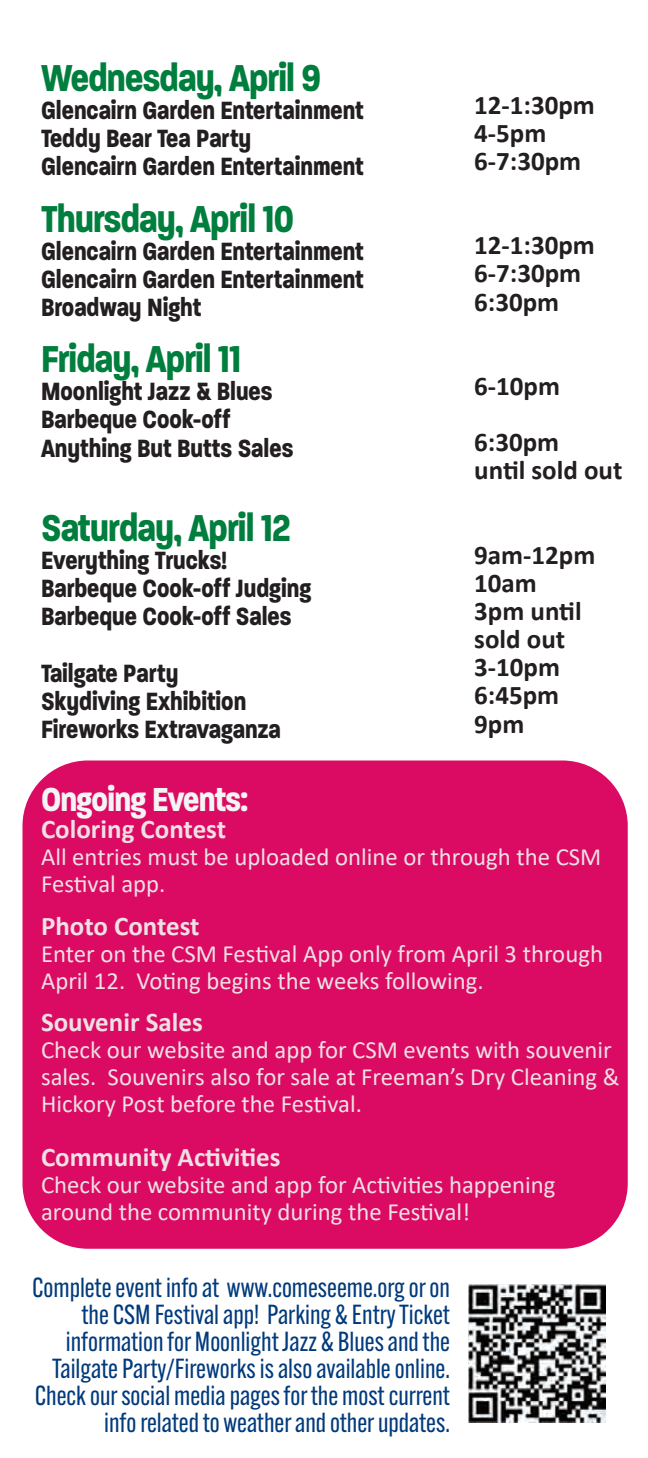
<style>
.page{position:relative;width:648px;height:1458px;background:#fff}
.page>*{position:absolute;margin:0;border:0;box-sizing:border-box;transform-origin:0 0}
.t1{font:700 40.5px "Paralucent Condensed";letter-spacing:-.02em;color:#007e3d}
.t2{font:700 36px "Paralucent Condensed";letter-spacing:-.02em;color:#f5f4f5}
.t3{font:700 27px/28.1px "Paralucent Condensed";color:#231f20}
.t4{font:27px/27px "Alternate Gothic ATF";color:#013a7c;text-align:right}
.t5{font:700 27px/28.1px "Calibri";color:#231f20}
.t6{font:700 27px "Calibri";color:#efe0e4}
.t7{font:24.75px/27px "Calibri";color:#efe0e4}
</style>
<div class="page">
<div style="left:22px;top:760px;width:606px;height:489px;background:#db0a62;border-radius:65px"></div>
<img style="left:468px;top:1285px;width:137px;height:137px">
<h1 class="t1" style="left:41px;top:54px;width:281px">Wednesday, April 9</h1>
<p class="t3" style="left:41px;top:96px;width:324px">Glencairn Garden Entertainment<br>Teddy Bear Tea Party<br>Glencairn Garden Entertainment</p>
<h1 class="t1" style="left:41px;top:194px;width:254px">Thursday, April 10</h1>
<p class="t3" style="left:41px;top:237px;width:324px;text-align:justify">Glencairn Garden Entertainment Glencairn Garden Entertainment Broadway Night</p>
<h1 class="t1" style="left:41px;top:335px;width:202px">Friday, April 11</h1>
<p class="t3" style="left:41px;top:378px;width:254px">Moonlight Jazz &amp; Blues<br>Barbeque Cook-off<br>Anything But Butts Sales</p>
<h1 class="t1" style="left:41px;top:504px;width:251px">Saturday, April 12</h1>
<p class="t3" style="left:41px;top:546px;width:272px">Everything Trucks!<br>Barbeque Cook-off Judging<br>Barbeque Cook-off Sales</p>
<p class="t3" style="left:41px;top:659px;width:241px">Tailgate Party<br>Skydiving Exhibition<br>Fireworks Extravaganza</p>
<p class="t5" style="left:474px;top:90px;width:122px">12-1:30pm<br>4-5pm<br>6-7:30pm</p>
<p class="t5" style="left:474px;top:231px;width:122px">12-1:30pm<br>6-7:30pm<br>6:30pm</p>
<p class="t5" style="left:474px;top:358px;width:87px;line-height:56.2px">6-10pm<br>6:30pm</p>
<p class="t5" style="left:474px;top:456px;width:150px">until sold out</p>
<p class="t5" style="left:474px;top:540px;width:123px">9am-12pm<br>10am<br>3pm until sold out<br>3-10pm<br>6:45pm<br>9pm</p>
<h2 class="t2" style="left:41px;top:778px;width:208px">Ongoing Events:</h2>
<p class="t6" style="left:41px;top:810px;width:187px">Coloring Contest</p>
<p class="t7" style="left:41px;top:843px;width:562px">All entries must be uploaded online or through the CSM<br>Festival app.</p>
<p class="t6" style="left:41px;top:907px;width:160px">Photo Contest</p>
<p class="t7" style="left:41px;top:939px;width:563px">Enter on the CSM Festival App only from April 3 through<br>April 12. Voting begins the weeks following.</p>
<p class="t6" style="left:41px;top:1003px;width:163px">Souvenir Sales</p>
<p class="t7" style="left:41px;top:1036px;width:580px">Check our website and app for CSM events with souvenir sales. Souvenirs also for sale at Freeman’s Dry Cleaning &amp;<br>Hickory Post before the Festival.</p>
<p class="t6" style="left:41px;top:1138px;width:241px">Community Activities</p>
<p class="t7" style="left:41px;top:1171px;width:516px">Check our website and app for Activities happening around the community during the Festival!</p>
<p class="t4" style="left:32px;top:1274px;width:419px">Complete event info at www.comeseeme.org or on the CSM Festival app! Parking &amp; Entry Ticket information for Moonlight Jazz &amp; Blues and the Tailgate Party/Fireworks is also available online.<br>Check our social media pages for the most current info related to weather and other updates.</p>
</div>
